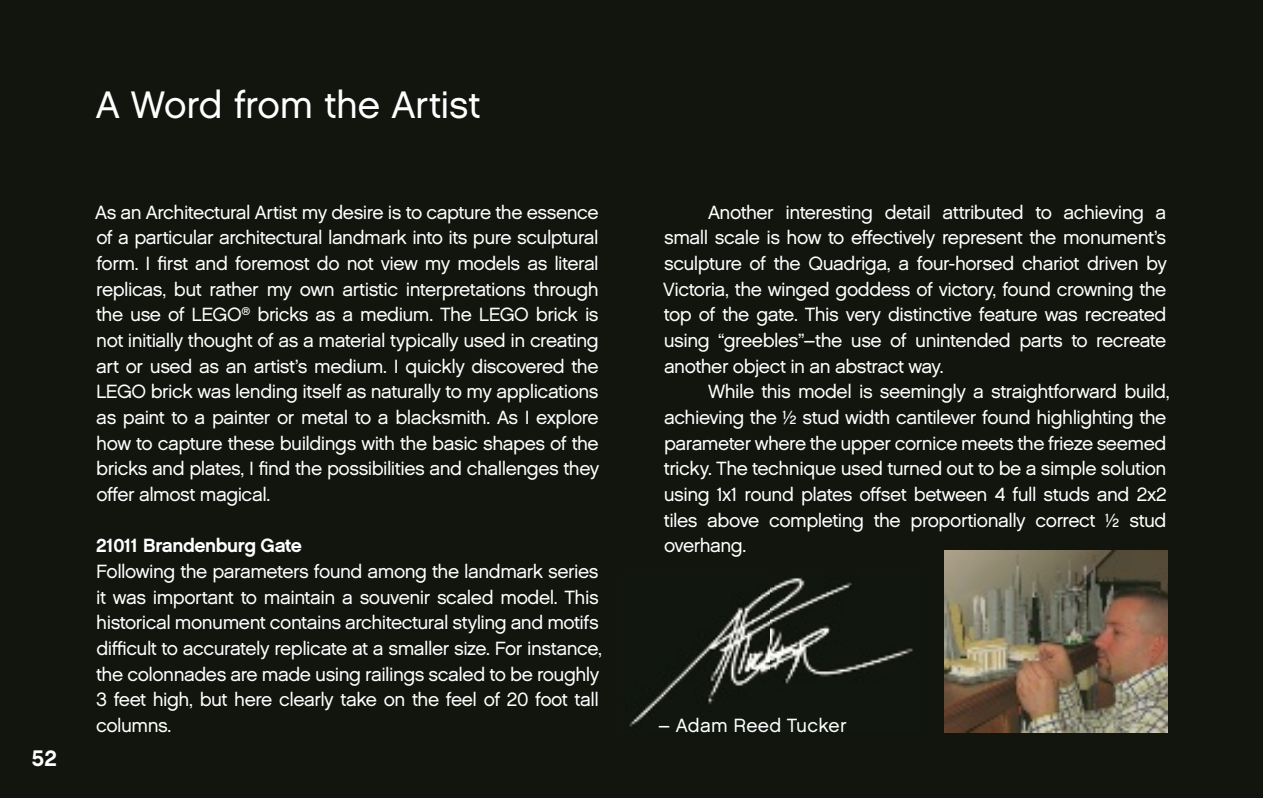
<style>
.page{position:relative;width:1263px;height:798px;background:#fff}
.page>*{position:absolute;margin:0;border:0;box-sizing:border-box;transform-origin:0 0}
.t1{font:38.25px "LEGO Chalet 60";letter-spacing:-.01em;color:#fff}
.t2{font:700 22.5px "LEGO Chalet 60";color:#fff}
.t3{font:19.12px/25.7px "LEGO Chalet 60";letter-spacing:-.025em;color:#fff;text-align:justify}
.t4{font:700 19.12px "LEGO Chalet 60";letter-spacing:-.025em;color:#fff}
.t5{font:19.12px "LEGO Chalet 60";letter-spacing:.01em;color:#fff}
</style>
<div class="page">
<div style="left:0;top:0;width:1263px;height:797px;background:#11150e"></div>
<img style="left:944px;top:550px;width:223px;height:182px">
<img style="left:629px;top:578px;width:284px;height:149px">
<p class="t2" style="left:32px;top:743px;width:27px">52</p>
<h1 class="t1" style="left:96px;top:81px;width:386px">A Word from the Artist</h1>
<p class="t3" style="left:95px;top:199px;width:506px">As an Architectural Artist my desire is to capture the essence of a particular architectural landmark into its pure sculptural form. I first and foremost do not view my models as literal replicas, but rather my own artistic interpretations through the use of LEGO<sup>®</sup> bricks as a medium. The LEGO brick is not initially thought of as a material typically used in creating art or used as an artist’s medium. I quickly discovered the LEGO brick was lending itself as naturally to my applications as paint to a painter or metal to a blacksmith. As I explore how to capture these buildings with the basic shapes of the bricks and plates, I find the possibilities and challenges they offer almost magical.</p>
<p class="t4" style="left:96px;top:533px;width:207px">21011 Brandenburg Gate</p>
<p class="t3" style="left:96px;top:558px;width:507px;text-align:left">Following the parameters found among the landmark series it was important to maintain a souvenir scaled model. This historical monument contains architectural styling and motifs difficult to accurately replicate at a smaller size. For instance, the colonnades are made using railings scaled to be roughly 3 feet high, but here clearly take on the feel of 20 foot tall columns.</p>
<p class="t3" style="left:663px;top:199px;width:505px;text-indent:45px">Another interesting detail attributed to achieving a small scale is how to effectively represent the monument’s sculpture of the Quadriga, a four-horsed chariot driven by Victoria, the winged goddess of victory, found crowning the top of the gate. This very distinctive feature was recreated using “greebles”–the use of unintended parts to recreate another object in an abstract way.</p>
<p class="t3" style="left:664px;top:378px;width:507px;text-align:left;text-indent:44px">While this model is seemingly a straightforward build, achieving the ½ stud width cantilever found highlighting the parameter where the upper cornice meets the frieze seemed tricky. The technique used turned out to be a simple solution using 1x1 round plates offset between 4 full studs and 2x2 tiles above completing the proportionally correct ½ stud overhang.</p>
<p class="t5" style="left:658px;top:713px;width:190px">– Adam Reed Tucker</p>
</div>
